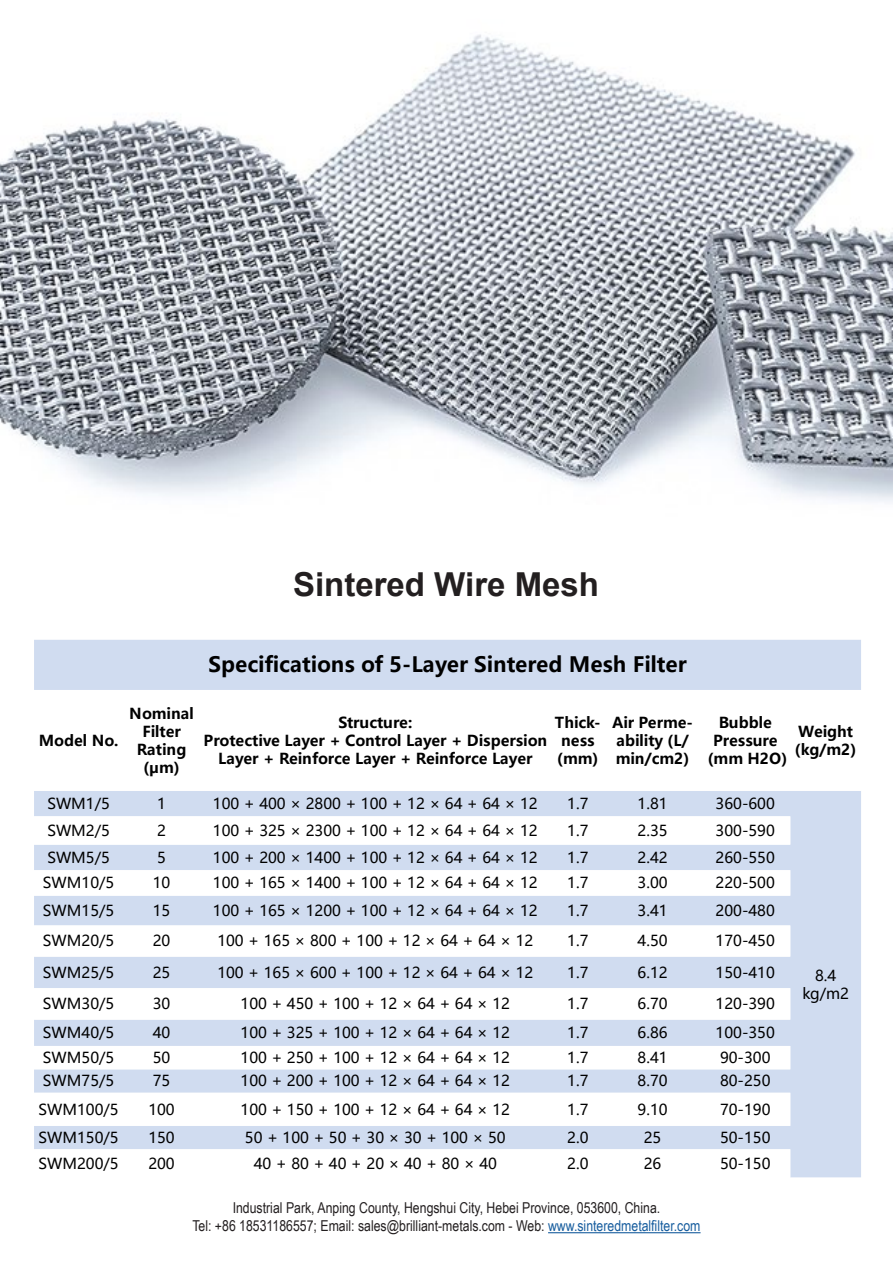
<style>
.page{position:relative;width:893px;height:1263px;background:#fff}
.page>*{position:absolute;margin:0;border:0;box-sizing:border-box;transform-origin:0 0}
.t1{font:700 33px "Arial";color:#231f20}
.t2{font:700 21px "Microsoft Ya Hei";color:#000}
.t3{font:15px "Microsoft Ya Hei";color:#000}
.t4{font:700 15px/18px "Microsoft Ya Hei";color:#000;text-align:center}
.t5{font:15px/18px "Arial Narrow";color:#231f20;text-align:center}
.s1{color:#175d9e}
</style>
<div class="page">
<hr style="left:548px;top:1232px;width:153px;height:1px;background:#175d9e">
<img style="left:0;top:34px;width:893px;height:468px">
<div style="left:34px;top:640px;width:827px;height:50px;background:#d0dcf0"></div>
<svg style="left:34px;top:791px;width:827px;height:386px;fill:#d0dcf0"></svg>
<p class="t1" style="left:293px;top:561px;width:307px">Sintered Wire Mesh</p>
<p class="t2" style="left:208px;top:650px;width:480px">Specifications of 5-Layer Sintered Mesh Filter</p>
<p class="t4" style="left:39px;top:731px;width:81px">Model No.</p>
<p class="t4" style="left:129px;top:704px;width:66px">Nominal<br>Filter<br>Rating</p>
<p class="t4" style="left:143px;top:758px;width:38px">(µm)</p>
<p class="t4" style="left:338px;top:713px;width:75px">Structure:</p>
<p class="t4" style="left:203px;top:731px;width:345px">Protective Layer + Control Layer + Dispersion<br>Layer + Reinforce Layer + Reinforce Layer</p>
<p class="t4" style="left:555px;top:713px;width:47px;text-align:left">Thick&shy;ness (mm)</p>
<p class="t4" style="left:612px;top:713px;width:83px;text-align:left">Air Perme&shy;ability (L/ min/cm2)</p>
<p class="t4" style="left:713px;top:713px;width:66px">Bubble<br>Pressure</p>
<p class="t4" style="left:708px;top:749px;width:81px">(mm H2O)</p>
<p class="t3" style="left:47px;top:793px;width:64px">SWM1/5</p>
<p class="t3" style="left:157px;top:793px;width:10px">1</p>
<p class="t3" style="left:213px;top:793px;width:326px">100 + 400 × 2800 + 100 + 12 × 64 + 64 × 12</p>
<p class="t3" style="left:567px;top:793px;width:23px">1.7</p>
<p class="t3" style="left:638px;top:793px;width:31px">1.81</p>
<p class="t3" style="left:716px;top:793px;width:61px">360-600</p>
<p class="t3" style="left:47px;top:820px;width:64px">SWM2/5</p>
<p class="t3" style="left:157px;top:820px;width:10px">2</p>
<p class="t3" style="left:213px;top:820px;width:326px">100 + 325 × 2300 + 100 + 12 × 64 + 64 × 12</p>
<p class="t3" style="left:567px;top:820px;width:23px">1.7</p>
<p class="t3" style="left:638px;top:820px;width:31px">2.35</p>
<p class="t3" style="left:716px;top:820px;width:61px">300-590</p>
<p class="t3" style="left:47px;top:847px;width:64px">SWM5/5</p>
<p class="t3" style="left:157px;top:847px;width:10px">5</p>
<p class="t3" style="left:213px;top:847px;width:326px">100 + 200 × 1400 + 100 + 12 × 64 + 64 × 12</p>
<p class="t3" style="left:567px;top:847px;width:23px">1.7</p>
<p class="t3" style="left:638px;top:847px;width:31px">2.42</p>
<p class="t3" style="left:716px;top:847px;width:61px">260-550</p>
<p class="t3" style="left:43px;top:873px;width:73px">SWM10/5</p>
<p class="t3" style="left:153px;top:873px;width:19px">10</p>
<p class="t3" style="left:213px;top:873px;width:326px">100 + 165 × 1400 + 100 + 12 × 64 + 64 × 12</p>
<p class="t3" style="left:567px;top:873px;width:23px">1.7</p>
<p class="t3" style="left:638px;top:873px;width:31px">3.00</p>
<p class="t3" style="left:716px;top:873px;width:61px">220-500</p>
<p class="t3" style="left:43px;top:900px;width:73px">SWM15/5</p>
<p class="t3" style="left:153px;top:900px;width:19px">15</p>
<p class="t3" style="left:213px;top:900px;width:326px">100 + 165 × 1200 + 100 + 12 × 64 + 64 × 12</p>
<p class="t3" style="left:567px;top:900px;width:23px">1.7</p>
<p class="t3" style="left:638px;top:900px;width:31px">3.41</p>
<p class="t3" style="left:716px;top:900px;width:61px">200-480</p>
<p class="t3" style="left:43px;top:931px;width:73px">SWM20/5</p>
<p class="t3" style="left:153px;top:931px;width:19px">20</p>
<p class="t3" style="left:217px;top:931px;width:317px">100 + 165 × 800 + 100 + 12 × 64 + 64 × 12</p>
<p class="t3" style="left:567px;top:931px;width:23px">1.7</p>
<p class="t3" style="left:638px;top:931px;width:31px">4.50</p>
<p class="t3" style="left:716px;top:931px;width:61px">170-450</p>
<p class="t3" style="left:43px;top:962px;width:73px">SWM25/5</p>
<p class="t3" style="left:153px;top:962px;width:19px">25</p>
<p class="t3" style="left:217px;top:962px;width:317px">100 + 165 × 600 + 100 + 12 × 64 + 64 × 12</p>
<p class="t3" style="left:567px;top:962px;width:23px">1.7</p>
<p class="t3" style="left:638px;top:962px;width:31px">6.12</p>
<p class="t3" style="left:716px;top:962px;width:61px">150-410</p>
<p class="t3" style="left:43px;top:994px;width:73px">SWM30/5</p>
<p class="t3" style="left:153px;top:994px;width:19px">30</p>
<p class="t3" style="left:241px;top:994px;width:271px">100 + 450 + 100 + 12 × 64 + 64 × 12</p>
<p class="t3" style="left:567px;top:994px;width:23px">1.7</p>
<p class="t3" style="left:638px;top:994px;width:31px">6.70</p>
<p class="t3" style="left:716px;top:994px;width:61px">120-390</p>
<p class="t3" style="left:43px;top:1022px;width:73px">SWM40/5</p>
<p class="t3" style="left:153px;top:1022px;width:19px">40</p>
<p class="t3" style="left:241px;top:1022px;width:271px">100 + 325 + 100 + 12 × 64 + 64 × 12</p>
<p class="t3" style="left:567px;top:1022px;width:23px">1.7</p>
<p class="t3" style="left:638px;top:1022px;width:31px">6.86</p>
<p class="t3" style="left:716px;top:1022px;width:61px">100-350</p>
<p class="t3" style="left:43px;top:1047px;width:73px">SWM50/5</p>
<p class="t3" style="left:153px;top:1047px;width:19px">50</p>
<p class="t3" style="left:241px;top:1047px;width:271px">100 + 250 + 100 + 12 × 64 + 64 × 12</p>
<p class="t3" style="left:567px;top:1047px;width:23px">1.7</p>
<p class="t3" style="left:638px;top:1047px;width:31px">8.41</p>
<p class="t3" style="left:720px;top:1047px;width:52px">90-300</p>
<p class="t3" style="left:43px;top:1071px;width:73px">SWM75/5</p>
<p class="t3" style="left:153px;top:1071px;width:19px">75</p>
<p class="t3" style="left:241px;top:1071px;width:271px">100 + 200 + 100 + 12 × 64 + 64 × 12</p>
<p class="t3" style="left:567px;top:1071px;width:23px">1.7</p>
<p class="t3" style="left:638px;top:1071px;width:31px">8.70</p>
<p class="t3" style="left:720px;top:1071px;width:52px">80-250</p>
<p class="t3" style="left:39px;top:1099px;width:82px">SWM100/5</p>
<p class="t3" style="left:148px;top:1099px;width:28px">100</p>
<p class="t3" style="left:241px;top:1099px;width:271px">100 + 150 + 100 + 12 × 64 + 64 × 12</p>
<p class="t3" style="left:567px;top:1099px;width:23px">1.7</p>
<p class="t3" style="left:638px;top:1099px;width:31px">9.10</p>
<p class="t3" style="left:720px;top:1099px;width:52px">70-190</p>
<p class="t3" style="left:39px;top:1127px;width:82px">SWM150/5</p>
<p class="t3" style="left:148px;top:1127px;width:28px">150</p>
<p class="t3" style="left:245px;top:1127px;width:262px">50 + 100 + 50 + 30 × 30 + 100 × 50</p>
<p class="t3" style="left:567px;top:1127px;width:23px">2.0</p>
<p class="t3" style="left:644px;top:1127px;width:19px">25</p>
<p class="t3" style="left:720px;top:1127px;width:52px">50-150</p>
<p class="t3" style="left:39px;top:1153px;width:82px">SWM200/5</p>
<p class="t3" style="left:148px;top:1153px;width:28px">200</p>
<p class="t3" style="left:254px;top:1153px;width:245px">40 + 80 + 40 + 20 × 40 + 80 × 40</p>
<p class="t3" style="left:567px;top:1153px;width:23px">2.0</p>
<p class="t3" style="left:644px;top:1153px;width:19px">26</p>
<p class="t3" style="left:720px;top:1153px;width:52px">50-150</p>
<p class="t4" style="left:795px;top:722px;width:63px;text-align:left">Weight (kg/m2)</p>
<p class="t3" style="left:815px;top:965px;width:23px">8.4</p>
<p class="t3" style="left:802px;top:983px;width:48px">kg/m2</p>
<p class="t5" style="left:192px;top:1198px;width:510px">Industrial Park, Anping County, Hengshui City, Hebei Province, 053600, China.<br>Tel: +86 18531186557; Email: sales@brilliant-metals.com - Web: <span class="s1">www.sinteredmetalfilter.com</span></p>
</div>
